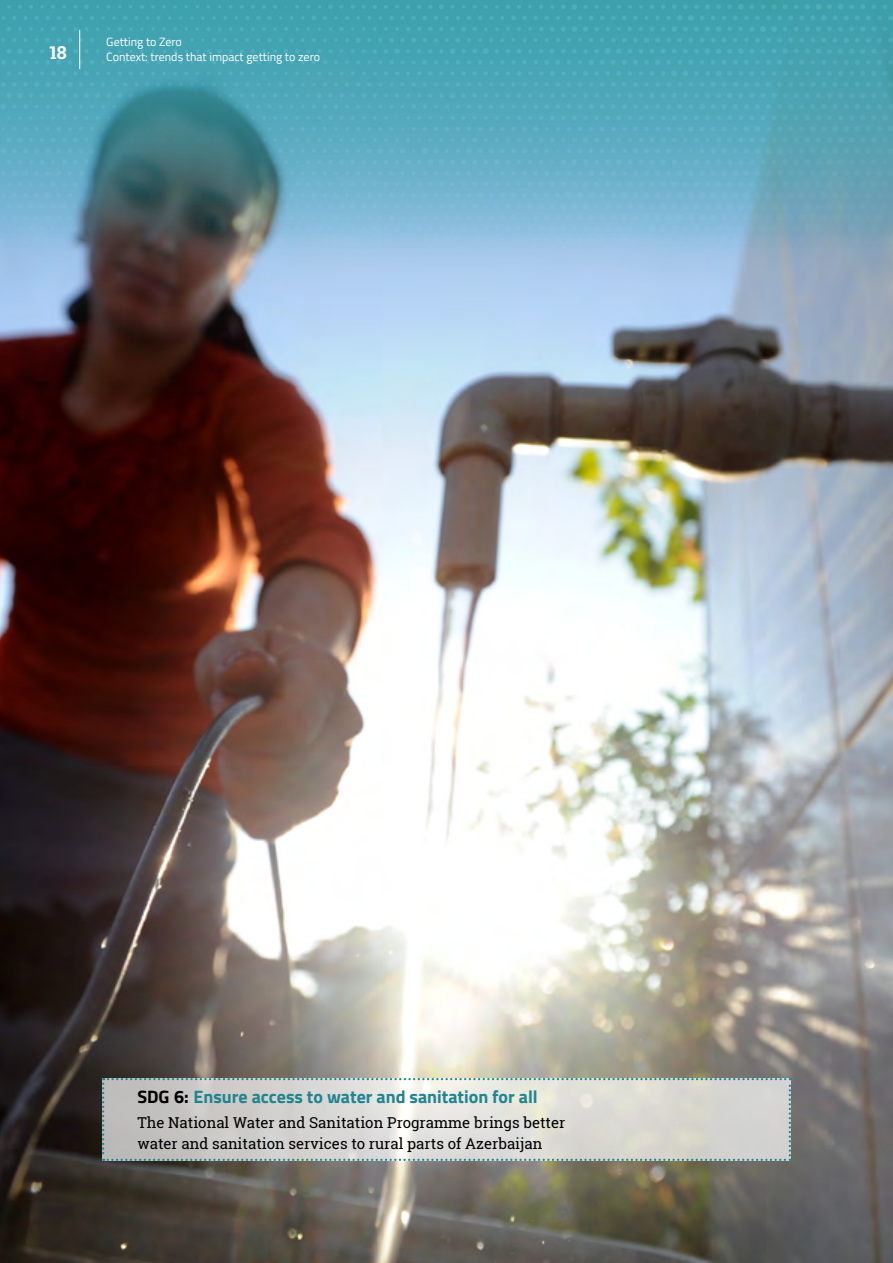
<style>
.page{position:relative;width:893px;height:1263px;background:#fff}
.page>*{position:absolute;margin:0;border:0;box-sizing:border-box;transform-origin:0 0}
.t1{font:700 18px "Titillium";color:#20858f}
.t2{font:700 18px "Roboto Slab";color:#fff}
.t3{font:15px/21px "Roboto Slab";color:#000}
.t4{font:12px "Titillium";color:#fff}
.s1{color:#000}
</style>
<div class="page">
<img style="left:0;top:540px;width:893px;height:723px">
<svg style="left:102px;top:1078px;width:689px;height:83px;background:#d3d4d1"></svg>
<img style="left:0;top:0;width:893px;height:540px">
<hr style="left:79px;top:30px;width:1px;height:39px;background:#fff">
<p class="t4" style="left:106px;top:33px;width:77px">Getting to Zero</p>
<p class="t2" style="left:49px;top:40px;width:19px">18</p>
<p class="t4" style="left:106px;top:48px;width:215px">Context: trends that impact getting to zero</p>
<p class="t1" style="left:137px;top:1083px;width:402px"><span class="s1">SDG 6:</span> Ensure access to water and sanitation for all</p>
<p class="t3" style="left:137px;top:1112px;width:430px">The National Water and Sanitation Programme brings better water and sanitation services to rural parts of Azerbaijan</p>
</div>
